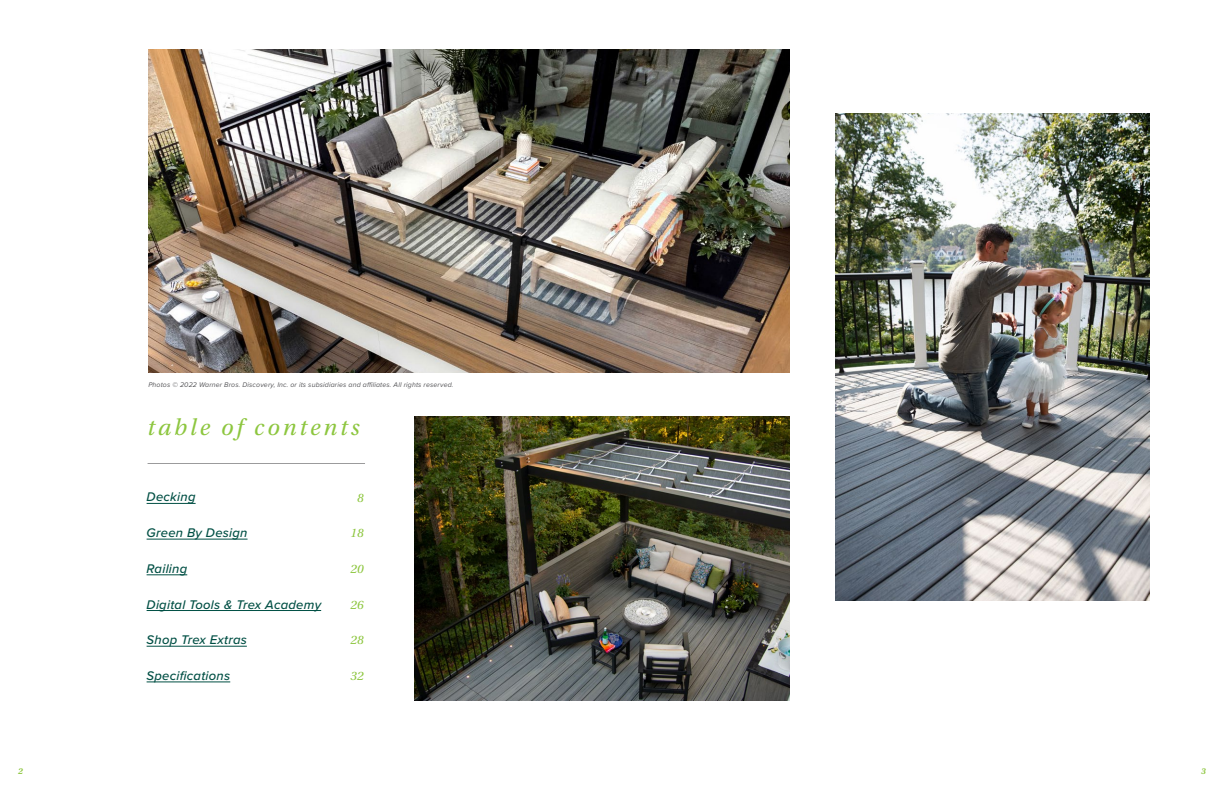
<style>
.page{position:relative;width:1224px;height:792px;background:#fff}
.page>*{position:absolute;margin:0;border:0;box-sizing:border-box;transform-origin:0 0}
.t1{font:italic 24px "Utopia Std";letter-spacing:.13em;color:#8dc63f}
.t2{font:italic 500 13px "Proxima Nova";letter-spacing:.02em;color:#004f44}
.t3{font:italic 12.9px "Utopia Std";letter-spacing:.015em;color:#8dc63f}
.t4{font:italic 600 9px "Utopia Std";color:#8dc63f}
.t5{font:italic 7px "Proxima Nova";letter-spacing:.02em;color:#565659}
</style>
<div class="page">
<img style="left:414px;top:417px;width:376px;height:284px">
<img style="left:148px;top:50px;width:642px;height:322px">
<img style="left:835px;top:113px;width:314px;height:488px">
<hr style="left:147px;top:503px;width:49px;height:1px;background:#004f44">
<hr style="left:147px;top:539px;width:101px;height:1px;background:#004f44">
<hr style="left:147px;top:574px;width:40px;height:1px;background:#004f44">
<hr style="left:147px;top:610px;width:174px;height:1px;background:#004f44">
<hr style="left:147px;top:646px;width:100px;height:1px;background:#004f44">
<hr style="left:147px;top:682px;width:83px;height:1px;background:#004f44">
<hr style="left:148px;top:463px;width:217px;height:1px;background:#414042">
<p class="t5" style="left:148px;top:380px;width:307px">Photos © 2022 Warner Bros. Discovery, Inc. or its subsidiaries and affiliates. All rights reserved.</p>
<h1 class="t1" style="left:148px;top:414px;width:214px">table of contents</h1>
<h2 class="t2" style="left:147px;top:487px;width:51px">Decking</h2>
<h2 class="t2" style="left:147px;top:523px;width:102px">Green By Design</h2>
<h2 class="t2" style="left:147px;top:559px;width:42px">Railing</h2>
<h2 class="t2" style="left:147px;top:595px;width:176px">Digital Tools &amp; Trex Academy</h2>
<h2 class="t2" style="left:147px;top:630px;width:102px">Shop Trex Extras</h2>
<h2 class="t2" style="left:147px;top:666px;width:85px">Specifications</h2>
<h3 class="t3" style="left:350px;top:669px;width:15px">32</h3>
<h3 class="t3" style="left:357px;top:490px;width:8px">8</h3>
<h3 class="t3" style="left:350px;top:526px;width:15px">18</h3>
<h3 class="t3" style="left:350px;top:562px;width:15px">20</h3>
<h3 class="t3" style="left:350px;top:598px;width:15px">26</h3>
<h3 class="t3" style="left:350px;top:633px;width:15px">28</h3>
<p class="t4" style="left:18px;top:766px;width:6px">2</p>
<p class="t4" style="left:1201px;top:766px;width:6px">3</p>
</div>
